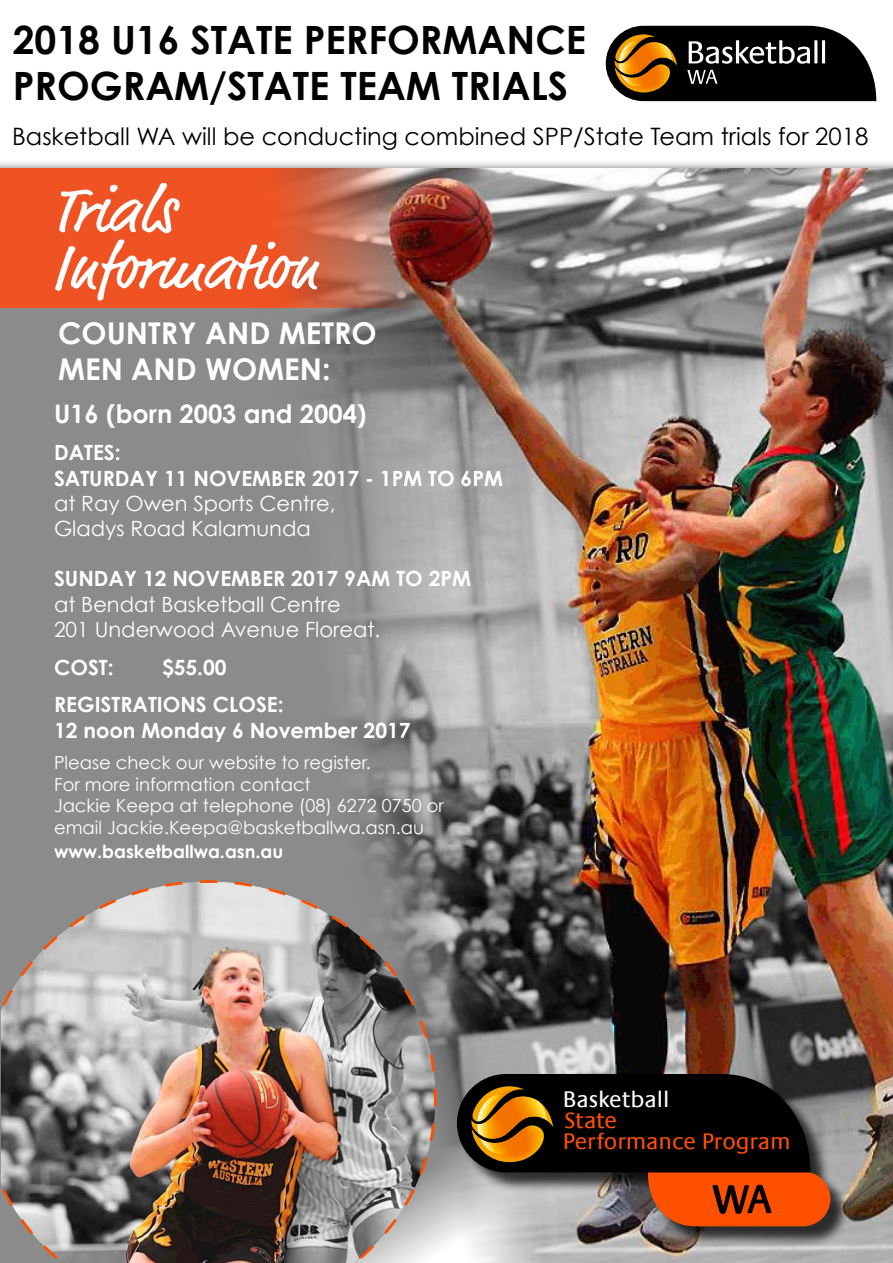
<style>
.page{position:relative;width:893px;height:1263px;background:#fff}
.page>*{position:absolute;margin:0;border:0;box-sizing:border-box;transform-origin:0 0}
.t1{font:66px/57px "Market OT";color:#fff}
.t2{font:40.05px "Praxis LT";color:#000}
.t3{font:700 39px/46.8px "Century Gothic";color:#000}
.t4{font:700 30px/36px "Century Gothic";color:#fff}
.t5{font:700 25.5px "Century Gothic";color:#fff}
.t6{font:24px "Century Gothic";color:#000}
.t7{font:23.25px/21.8px "Praxis LT";color:#ff5000}
.t8{font:23.25px "Praxis LT";color:#fff}
.t9{font:700 21px/25.2px "Century Gothic";color:#fff}
.t10{font:21px/25.2px "Century Gothic";color:#fff}
.t11{font:18px/21.6px "Century Gothic";color:#fff}
.t12{font:700 18px "Century Gothic";color:#fff}
</style>
<div class="page">
<div style="left:0;top:723px;width:243px;height:156px;background:#8b8b8b"></div>
<div style="left:0;top:54px;width:893px;height:669px;background:#8b8b8b"></div>
<div style="left:0;top:168px;width:893px;height:139px;background:#f05323"></div>
<img style="left:243px;top:169px;width:650px;height:1094px">
<div style="left:0;top:0;width:893px;height:169px;background:#fff"></div>
<svg style="left:605px;top:25px;width:272px;height:77px;background:#443a2c"></svg>
<img style="left:0;top:879px;width:438px;height:384px">
<div style="left:459px;top:1076px;width:392px;height:170px;background:#000;opacity:.75"></div>
<svg style="left:457px;top:1074px;width:373px;height:152px;background:#5c3b26"></svg>
<h3 class="t3" style="left:13px;top:15px;width:575px">2018 U16 STATE PERFORMANCE<br>PROGRAM/STATE TEAM TRIALS</h3>
<h3 class="t6" style="left:12px;top:122px;width:858px">Basketball WA will be conducting combined SPP/State Team trials for 2018</h3>
<h1 class="t1" style="left:52px;top:187px;width:267px">Trials<br>Information</h1>
<h3 class="t4" style="left:58px;top:314px;width:320px">COUNTRY AND METRO<br>MEN AND WOMEN:</h3>
<h3 class="t5" style="left:54px;top:398px;width:314px">U16 (born 2003 and 2004)</h3>
<p class="t9" style="left:54px;top:440px;width:450px">DATES:<br>SATURDAY 11 NOVEMBER 2017 - 1PM TO 6PM</p>
<p class="t10" style="left:54px;top:490px;width:283px">at Ray Owen Sports Centre,<br>Gladys Road Kalamunda</p>
<p class="t9" style="left:54px;top:566px;width:419px">SUNDAY 12 NOVEMBER 2017 9AM TO 2PM</p>
<p class="t10" style="left:54px;top:591px;width:328px">at Bendat Basketball Centre<br>201 Underwood Avenue Floreat.</p>
<p class="t9" style="left:54px;top:654px;width:61px">COST:</p>
<p class="t9" style="left:54px;top:648px;width:231px;line-height:37.8px;text-indent:108px">$55.00<br>REGISTRATIONS CLOSE:</p>
<p class="t9" style="left:54px;top:717px;width:358px">12 noon Monday 6 November 2017</p>
<p class="t11" style="left:54px;top:751px;width:391px">Please check our website to register.<br>For more information contact<br>Jackie Keepa at telephone (08) 6272 0750 or email Jackie.Keepa@basketballwa.asn.au</p>
<p class="t12" style="left:54px;top:840px;width:231px">www.basketballwa.asn.au</p>
<p class="t8" style="left:563px;top:1086px;width:108px">Basketball</p>
<p class="t7" style="left:563px;top:1109px;width:229px">State<br>Performance Program</p>
<h2 class="t2" style="left:713px;top:1177px;width:60px">WA</h2>
</div>
